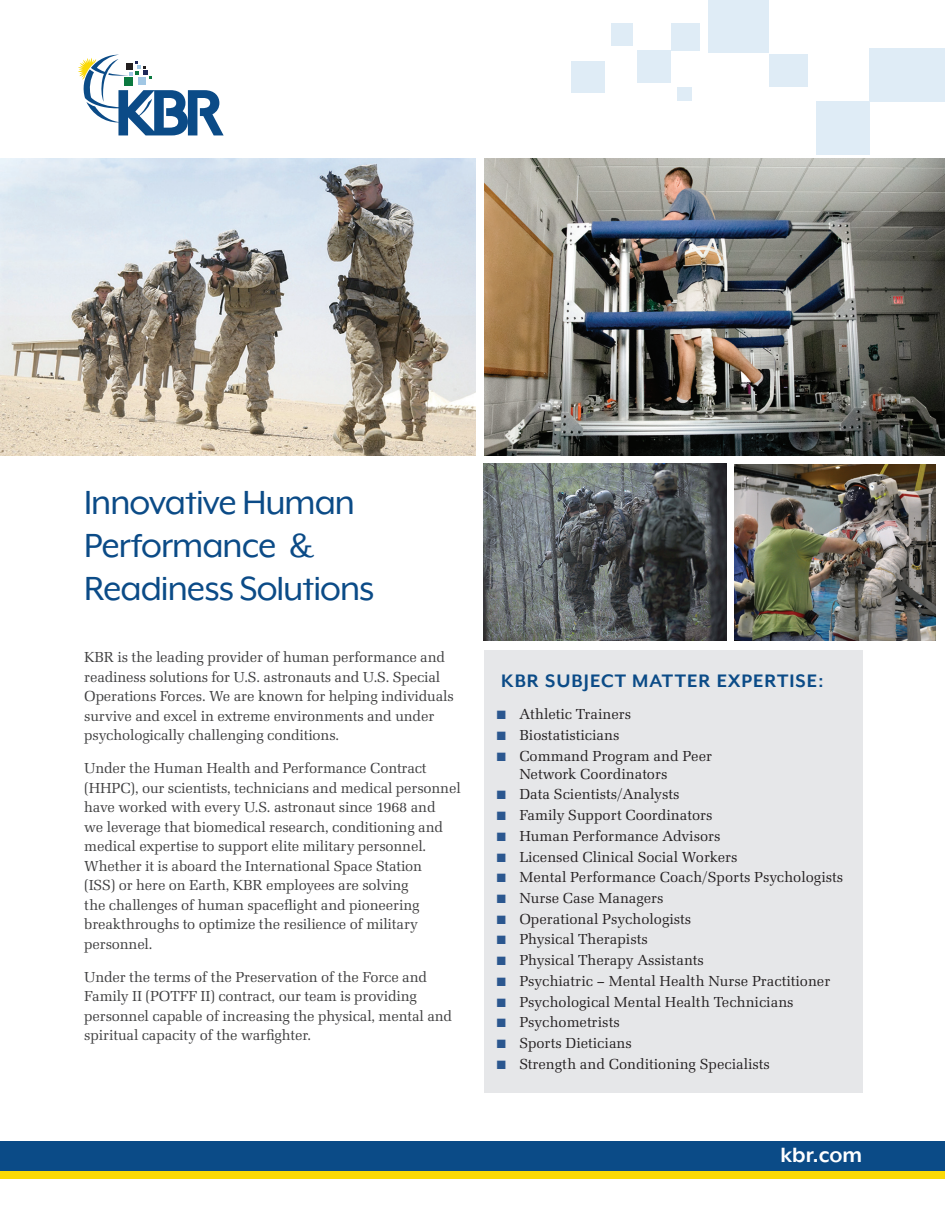
<style>
.page{position:relative;width:945px;height:1217px;background:#fff}
.page>*{position:absolute;margin:0;border:0;box-sizing:border-box;transform-origin:0 0}
.t1{font:38.85px/43px "Mr Eaves XL Mod OT";letter-spacing:-.025em;color:#0b4b87}
.t2{font:700 24px "Mr Eaves XL Mod OT";color:#fff}
.t3{font:700 21px "Mr Eaves XL Mod OT";letter-spacing:.05em;color:#0b4b87}
.t4{font:15px/19.5px "URW Latino TOT";letter-spacing:-.01em;color:#3e3e3f}
.t5{font:15px/18px "URW Latino TOT";color:#231f20}
.s1{color:#2b578f}
</style>
<div class="page">
<div style="left:1px;top:1140px;width:944px;height:30px;background:#0b4b87"></div>
<div style="left:1px;top:1170px;width:944px;height:8px;background:#fad906"></div>
<div style="left:484px;top:649px;width:378px;height:443px;background:#e6e7e9"></div>
<svg style="left:78px;top:55px;width:146px;height:80px"></svg>
<div style="left:816px;top:102px;width:53px;height:53px;background:#dfecf6"></div>
<div style="left:869px;top:49px;width:76px;height:53px;background:#dfecf6"></div>
<div style="left:769px;top:55px;width:39px;height:32px;background:#dfecf6"></div>
<div style="left:708px;top:1px;width:61px;height:52px;background:#dfecf6"></div>
<div style="left:671px;top:23px;width:29px;height:28px;background:#dfecf6"></div>
<div style="left:677px;top:87px;width:15px;height:14px;background:#dfecf6"></div>
<div style="left:611px;top:23px;width:21px;height:22px;background:#dfecf6"></div>
<div style="left:637px;top:50px;width:33px;height:33px;background:#dfecf6"></div>
<div style="left:571px;top:61px;width:33px;height:31px;background:#dfecf6"></div>
<img style="left:483px;top:464px;width:243px;height:176px">
<img style="left:1px;top:158px;width:474px;height:297px">
<img style="left:734px;top:464px;width:201px;height:176px">
<img style="left:484px;top:158px;width:461px;height:297px">
<h1 class="t1" style="left:84px;top:481px;width:292px">Innovative Human<br>Performance &amp;<br>Readiness Solutions</h1>
<p class="t4" style="left:84px;top:647px;width:371px">KBR is the leading provider of human performance and readiness solutions for U.S. astronauts and U.S. Special Operations Forces. We are known for helping individuals survive and excel in extreme environments and under psychologically challenging conditions.</p>
<p class="t4" style="left:84px;top:758px;width:378px">Under the Human Health and Performance Contract (HHPC), our scientists, technicians and medical personnel have worked with every U.S. astronaut since 1968 and<br>we leverage that biomedical research, conditioning and medical expertise to support elite military personnel.<br>Whether it is aboard the International Space Station<br>(ISS) or here on Earth, KBR employees are solving<br>the challenges of human spaceflight and pioneering breakthroughs to optimize the resilience of military personnel.</p>
<p class="t4" style="left:84px;top:966px;width:369px">Under the terms of the Preservation of the Force and Family II (POTFF II) contract, our team is providing personnel capable of increasing the physical, mental and spiritual capacity of the warfighter.</p>
<h3 class="t3" style="left:501px;top:668px;width:323px">KBR SUBJECT MATTER EXPERTISE:</h3>
<p class="t5" style="left:497px;top:705px;width:136px"><span class="s1">■</span> Athletic Trainers</p>
<p class="t5" style="left:497px;top:726px;width:124px"><span class="s1">■</span> Biostatisticians</p>
<p class="t5" style="left:519px;top:746px;width:194px;text-indent:-22px"><span class="s1">■</span> Command Program and Peer<br>Network Coordinators</p>
<p class="t5" style="left:497px;top:785px;width:184px"><span class="s1">■</span> Data Scientists/Analysts</p>
<p class="t5" style="left:497px;top:806px;width:217px"><span class="s1">■</span> Family Support Coordinators</p>
<p class="t5" style="left:497px;top:826px;width:225px"><span class="s1">■</span> Human Performance Advisors</p>
<p class="t5" style="left:497px;top:847px;width:242px"><span class="s1">■</span> Licensed Clinical Social Workers</p>
<p class="t5" style="left:497px;top:868px;width:348px"><span class="s1">■</span> Mental Performance Coach/Sports Psychologists</p>
<p class="t5" style="left:497px;top:889px;width:168px"><span class="s1">■</span> Nurse Case Managers</p>
<p class="t5" style="left:497px;top:909px;width:196px"><span class="s1">■</span> Operational Psychologists</p>
<p class="t5" style="left:497px;top:930px;width:152px"><span class="s1">■</span> Physical Therapists</p>
<p class="t5" style="left:497px;top:951px;width:208px"><span class="s1">■</span> Physical Therapy Assistants</p>
<p class="t5" style="left:497px;top:971px;width:335px"><span class="s1">■</span> Psychiatric – Mental Health Nurse Practitioner</p>
<p class="t5" style="left:497px;top:992px;width:298px"><span class="s1">■</span> Psychological Mental Health Technicians</p>
<p class="t5" style="left:497px;top:1013px;width:124px"><span class="s1">■</span> Psychometrists</p>
<p class="t5" style="left:497px;top:1033px;width:136px"><span class="s1">■</span> Sports Dieticians</p>
<p class="t5" style="left:497px;top:1054px;width:274px"><span class="s1">■</span> Strength and Conditioning Specialists</p>
<h2 class="t2" style="left:780px;top:1141px;width:83px">kbr.com</h2>
</div>
